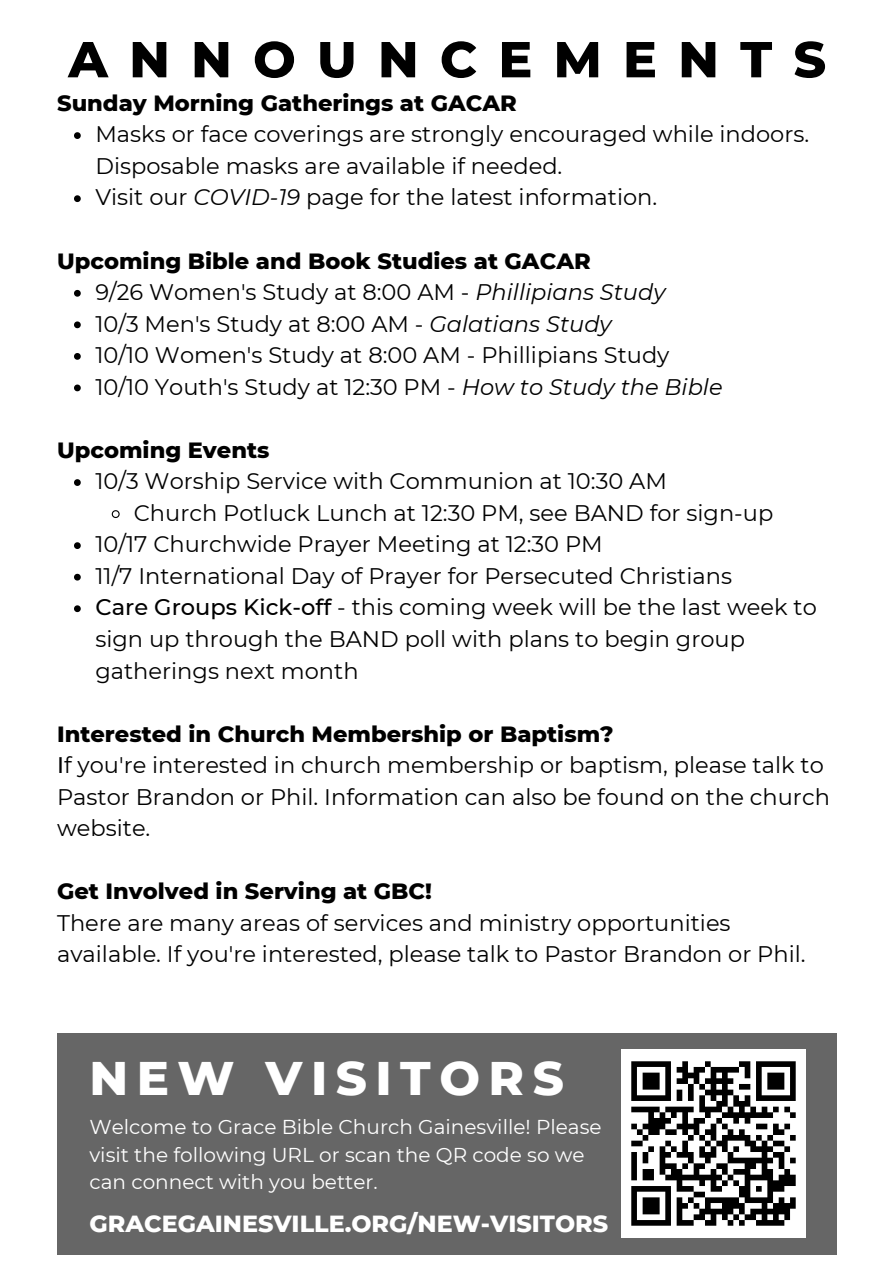
<style>
.page{position:relative;width:894px;height:1264px;background:#fff}
.page>*{position:absolute;margin:0;border:0;box-sizing:border-box;transform-origin:0 0}
.t1{font:800 50.4px "Montserrat";letter-spacing:.42em;color:#000}
.t2{font:800 48.15px "Montserrat";letter-spacing:.175em;color:#fff}
.t3{font:800 23.85px "Montserrat";color:#fff}
.t4{font:22.5px/31.5px "Montserrat";color:#000}
.t5{font:800 22.5px "Montserrat";color:#000}
.t6{font:20.1px/27.3px "Montserrat";color:#fff}
.s1{font-style:italic}
.s2{font-weight:500}
</style>
<div class="page">
<svg style="left:74px;top:132px;width:7px;height:7px"></svg>
<svg style="left:74px;top:195px;width:7px;height:7px"></svg>
<svg style="left:74px;top:290px;width:7px;height:7px"></svg>
<svg style="left:74px;top:321px;width:7px;height:7px"></svg>
<svg style="left:74px;top:353px;width:7px;height:7px"></svg>
<svg style="left:74px;top:384px;width:7px;height:7px"></svg>
<svg style="left:74px;top:479px;width:7px;height:7px"></svg>
<svg style="left:111px;top:510px;width:9px;height:8px"></svg>
<svg style="left:74px;top:542px;width:7px;height:7px"></svg>
<svg style="left:74px;top:574px;width:7px;height:6px"></svg>
<svg style="left:74px;top:605px;width:7px;height:7px"></svg>
<div style="left:57px;top:1032px;width:779px;height:222px;background:#666"></div>
<img style="left:621px;top:1049px;width:183px;height:188px">
<p class="t1" style="left:68px;top:29px;width:759px">ANNOUNCEMENTS</p>
<p class="t5" style="left:57px;top:89px;width:461px">Sunday Morning Gatherings at GACAR</p>
<p class="t4" style="left:95px;top:118px;width:715px">Masks or face coverings are strongly encouraged while indoors.<br>Disposable masks are available if needed.</p>
<p class="t4" style="left:95px;top:182px;width:563px">Visit our <span class="s1">COVID-19</span> page for the latest information.</p>
<p class="t5" style="left:57px;top:247px;width:535px">Upcoming Bible and Book Studies at GACAR</p>
<p class="t4" style="left:95px;top:276px;width:571px">9/26 Women's Study at 8:00 AM - <span class="s1">Phillipians Study</span></p>
<p class="t4" style="left:95px;top:308px;width:517px">10/3 Men's Study at 8:00 AM - <span class="s1">Galatians Study</span></p>
<p class="t4" style="left:95px;top:339px;width:575px">10/10 Women's Study at 8:00 AM - Phillipians Study</p>
<p class="t4" style="left:95px;top:371px;width:628px">10/10 Youth's Study at 12:30 PM - <span class="s1">How to Study the Bible</span></p>
<p class="t5" style="left:57px;top:436px;width:214px">Upcoming Events</p>
<p class="t4" style="left:95px;top:465px;width:573px">10/3 Worship Service with Communion at 10:30 AM</p>
<p class="t4" style="left:134px;top:497px;width:641px">Church Potluck Lunch at 12:30 PM, see BAND for sign-up</p>
<p class="t4" style="left:95px;top:528px;width:508px">10/17 Churchwide Prayer Meeting at 12:30 PM</p>
<p class="t4" style="left:95px;top:560px;width:638px">11/7 International Day of Prayer for Persecuted Christians</p>
<p class="t4" style="left:95px;top:591px;width:722px"><span class="s2">Care Groups Kick-off</span> - this coming week will be the last week to sign up through the BAND poll with plans to begin group gatherings next month</p>
<p class="t5" style="left:57px;top:720px;width:558px">Interested in Church Membership or Baptism?</p>
<p class="t4" style="left:57px;top:749px;width:774px"><span class="s2">I</span>f you're interested in church membership or baptism, please talk to<br>Pastor Brandon or Phil. Information can also be found on the church website.</p>
<p class="t5" style="left:57px;top:877px;width:376px">Get Involved in Serving at GBC!</p>
<p class="t4" style="left:57px;top:907px;width:749px">There are many areas of services and ministry opportunities available. If you're interested, please talk to Pastor Brandon or Phil.</p>
<p class="t2" style="left:89px;top:1048px;width:476px">NEW VISITORS</p>
<p class="t6" style="left:89px;top:1113px;width:513px">Welcome to Grace Bible Church Gainesville! Please visit the following URL or scan the QR code so we can connect with you better.</p>
<p class="t3" style="left:89px;top:1209px;width:520px">GRACEGAINESVILLE.ORG/NEW-VISITORS</p>
</div>
